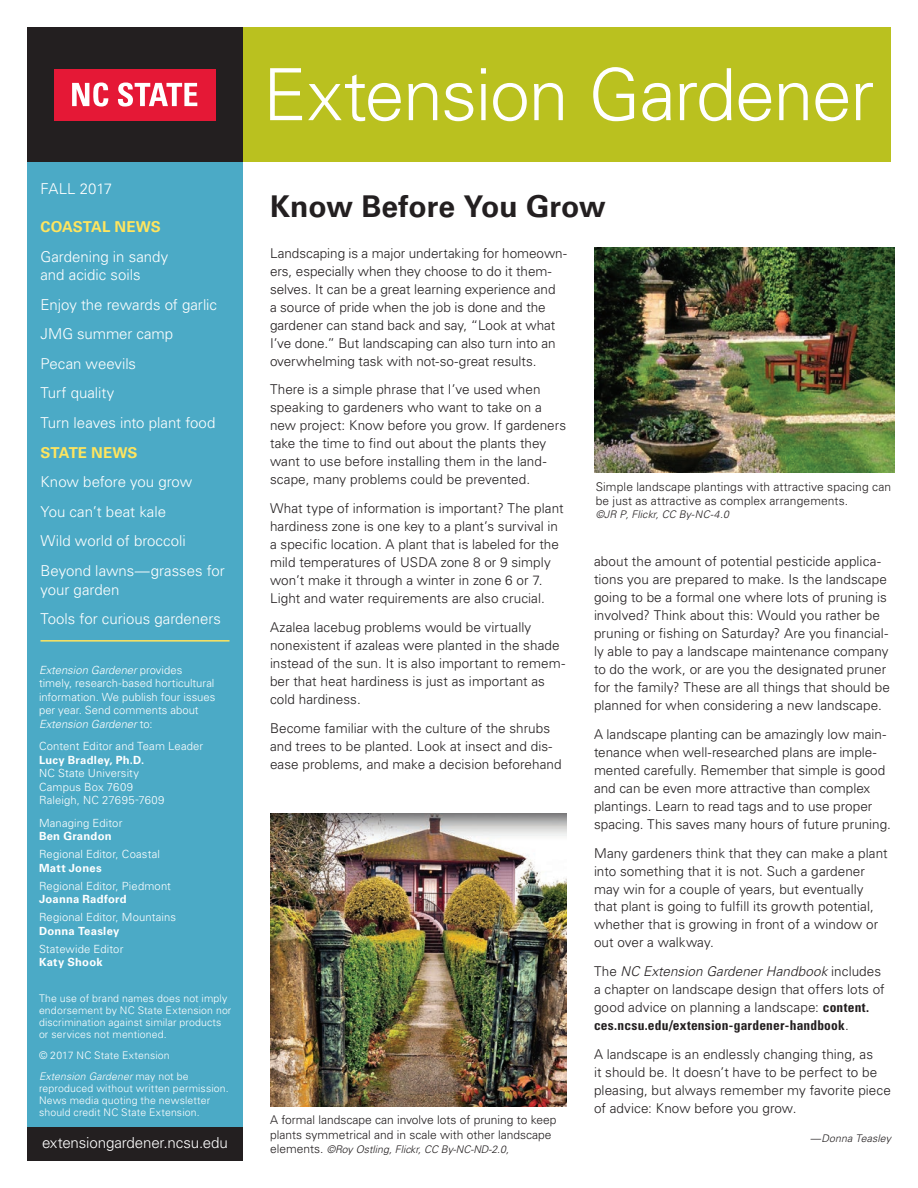
<style>
.page{position:relative;width:918px;height:1188px;background:#fff}
.page>*{position:absolute;margin:0;border:0;box-sizing:border-box;transform-origin:0 0}
.t1{font:300 72px "Univers LT Std";letter-spacing:-.02em;color:#fff}
.t2{font:700 30px "Univers LT Std";color:#231f20}
.t3{font:300 15.15px "Univers LT Std";letter-spacing:-.01em;color:#fff}
.t4{font:300 15px/18.8px "Univers LT Std";color:#fff}
.t5{font:700 15px "Univers LT Std";letter-spacing:.005em;color:#ffe55e}
._2015_Body_Text{font:300 13.5px/18px "Univers LT Std";letter-spacing:.005em;color:#231f20}
._2015_Body_Text-2{font:300 12px/14.4px "Univers LT Std";color:#231f20}
.t6{font:300 11.25px/13.5px "Univers LT Std";letter-spacing:.01em;color:#fff}
.t7{font:700 11.25px "Univers LT Std";letter-spacing:.02em;color:#fff}
.t8{font:300 10.5px/12px "Univers LT Std";letter-spacing:.015em;color:#fff}
._2015_Body_Text-3{font:italic 300 10.5px "Univers LT Std";color:#231f20}
._2015_Byline{font:italic 300 10.5px "Univers LT Std";letter-spacing:.01em;color:#231f20}
.s1{font-style:italic}
.s2{font-weight:700;font-stretch:condensed}
.s3{font-style:normal;font-size:12px}
</style>
<div class="page">
<div style="left:27px;top:162px;width:216px;height:965px;background:#4baac6"></div>
<div style="left:27px;top:1127px;width:216px;height:34px;background:#231f20"></div>
<hr style="left:40px;top:640px;width:190px;height:2px;background:#ffe55e">
<div style="left:243px;top:27px;width:648px;height:135px;background:#bac11f"></div>
<div style="left:27px;top:27px;width:216px;height:135px;background:#231f20"></div>
<div style="left:54px;top:69px;width:162px;height:51px;background:#e51836"></div>
<svg style="left:72px;top:83px;width:36px;height:24px"></svg>
<svg style="left:118px;top:83px;width:79px;height:24px"></svg>
<img style="left:270px;top:814px;width:297px;height:293px">
<img style="left:594px;top:248px;width:300px;height:225px">
<p class="t4" style="left:40px;top:180px;width:73px">FALL 2017</p>
<p class="t5" style="left:40px;top:218px;width:122px">COASTAL NEWS</p>
<p class="t4" style="left:40px;top:247px;width:129px">Gardening in sandy and acidic soils</p>
<p class="t4" style="left:40px;top:295px;width:178px">Enjoy the rewards of garlic</p>
<p class="t4" style="left:40px;top:325px;width:134px">JMG summer camp</p>
<p class="t4" style="left:40px;top:354px;width:97px">Pecan weevils</p>
<p class="t4" style="left:40px;top:384px;width:75px">Turf quality</p>
<p class="t4" style="left:40px;top:413px;width:176px">Turn leaves into plant food</p>
<p class="t5" style="left:40px;top:443px;width:99px">STATE NEWS</p>
<p class="t4" style="left:40px;top:472px;width:153px">Know before you grow</p>
<p class="t4" style="left:40px;top:502px;width:127px">You can’t beat kale</p>
<p class="t4" style="left:40px;top:532px;width:147px">Wild world of broccoli</p>
<p class="t4" style="left:40px;top:561px;width:186px">Beyond lawns—grasses for your garden</p>
<p class="t4" style="left:40px;top:609px;width:182px">Tools for curious gardeners</p>
<p class="t6" style="left:39px;top:663px;width:178px"><span class="s1">Extension Gardener</span> provides timely, research-based horticultural information. We publish four issues per year. Send comments about<br><span class="s1">Extension Gardener</span> to:</p>
<p class="t6" style="left:39px;top:739px;width:166px">Content Editor and Team Leader</p>
<p class="t7" style="left:39px;top:753px;width:107px">Lucy Bradley, Ph.D.</p>
<p class="t6" style="left:39px;top:766px;width:102px">NC State University</p>
<p class="t6" style="left:39px;top:780px;width:96px">Campus Box 7609</p>
<p class="t6" style="left:39px;top:793px;width:127px">Raleigh, NC 27695-7609</p>
<p class="t6" style="left:39px;top:816px;width:85px">Managing Editor</p>
<p class="t7" style="left:39px;top:829px;width:74px">Ben Grandon</p>
<p class="t6" style="left:39px;top:847px;width:122px">Regional Editor, Coastal</p>
<p class="t7" style="left:39px;top:861px;width:64px">Matt Jones</p>
<p class="t6" style="left:39px;top:879px;width:134px">Regional Editor, Piedmont</p>
<p class="t7" style="left:39px;top:892px;width:89px">Joanna Radford</p>
<p class="t6" style="left:39px;top:910px;width:139px">Regional Editor, Mountains</p>
<p class="t7" style="left:39px;top:924px;width:82px">Donna Teasley</p>
<p class="t6" style="left:39px;top:942px;width:86px">Statewide Editor</p>
<p class="t7" style="left:39px;top:955px;width:65px">Katy Shook</p>
<p class="t8" style="left:39px;top:992px;width:194px">The use of brand names does not imply endorsement by NC State Extension nor discrimination against similar products or services not mentioned.</p>
<p class="t8" style="left:39px;top:1049px;width:132px">© 2017 NC State Extension</p>
<p class="t8" style="left:39px;top:1070px;width:191px"><span class="s1">Extension Gardener</span> may not be reproduced without written permission.</p>
<p class="t8" style="left:39px;top:1094px;width:173px">News media quoting the newsletter should credit NC State Extension.</p>
<p class="t3" style="left:42px;top:1133px;width:187px">extensiongardener.ncsu.edu</p>
<p class="t1" style="left:263px;top:51px;width:613px">Extension Gardener</p>
<p class="t2" style="left:270px;top:189px;width:337px">Know Before You Grow</p>
<p class="_2015_Body_Text" style="left:270px;top:244px;width:298px">Landscaping is a major undertaking for homeown&shy;ers, especially when they choose to do it them&shy;selves. It can be a great learning experience and<br>a source of pride when the job is done and the gardener can stand back and say, “Look at what I’ve done.” But landscaping can also turn into an overwhelming task with not-so-great results.</p>
<p class="_2015_Body_Text" style="left:270px;top:381px;width:298px">There is a simple phrase that I’ve used when speaking to gardeners who want to take on a new project: Know before you grow. If gardeners take the time to find out about the plants they want to use before installing them in the land&shy;scape, many problems could be prevented.</p>
<p class="_2015_Body_Text" style="left:270px;top:499px;width:295px">What type of information is important? The plant hardiness zone is one key to a plant’s survival in a specific location. A plant that is labeled for the mild temperatures of USDA zone 8 or 9 simply won’t make it through a winter in zone 6 or 7.<br>Light and water requirements are also crucial.</p>
<p class="_2015_Body_Text" style="left:270px;top:618px;width:297px">Azalea lacebug problems would be virtually nonexistent if azaleas were planted in the shade instead of the sun. It is also important to remem&shy;ber that heat hardiness is just as important as cold hardiness.</p>
<p class="_2015_Body_Text" style="left:270px;top:719px;width:293px">Become familiar with the culture of the shrubs and trees to be planted. Look at insect and dis&shy;ease problems, and make a decision beforehand</p>
<p class="_2015_Body_Text-2" style="left:596px;top:479px;width:297px">Simple landscape plantings with attractive spacing can be just as attractive as complex arrangements.</p>
<p class="_2015_Body_Text-3" style="left:596px;top:508px;width:135px">©JR P, Flickr, CC By-NC-4.0</p>
<p class="_2015_Body_Text" style="left:594px;top:552px;width:297px">about the amount of potential pesticide applica&shy;tions you are prepared to make. Is the landscape going to be a formal one where lots of pruning is involved? Think about this: Would you rather be pruning or fishing on Saturday? Are you financial&shy;ly able to pay a landscape maintenance company to do the work, or are you the designated pruner for the family? These are all things that should be planned for when considering a new landscape.</p>
<p class="_2015_Body_Text" style="left:594px;top:725px;width:298px">A landscape planting can be amazingly low main&shy;tenance when well-researched plans are imple&shy;mented carefully. Remember that simple is good and can be even more attractive than complex plantings. Learn to read tags and to use proper spacing. This saves many hours of future pruning.</p>
<p class="_2015_Body_Text" style="left:594px;top:844px;width:295px">Many gardeners think that they can make a plant into something that it is not. Such a gardener may win for a couple of years, but eventually that plant is going to fulfill its growth potential, whether that is growing in front of a window or out over a walkway.</p>
<p class="_2015_Body_Text" style="left:594px;top:963px;width:292px">The <span class="s1">NC Extension Gardener Handbook</span> includes a chapter on landscape design that offers lots of good advice on planning a landscape: <span class="s2">content. ces.ncsu.edu/extension-gardener-handbook</span>.</p>
<p class="_2015_Body_Text" style="left:594px;top:1045px;width:298px">A landscape is an endlessly changing thing, as<br>it should be. It doesn’t have to be perfect to be pleasing, but always remember my favorite piece of advice: Know before you grow.</p>
<p class="_2015_Byline" style="left:810px;top:1132px;width:82px">—Donna Teasley</p>
<p class="_2015_Body_Text-2" style="left:270px;top:1113px;width:288px">A formal landscape can involve lots of pruning to keep plants symmetrical and in scale with other landscape</p>
<p class="_2015_Body_Text-3" style="left:270px;top:1143px;width:240px"><span class="s3">elements.</span> ©Roy Ostling, Flickr, CC By-NC-ND-2.0,</p>
</div>
